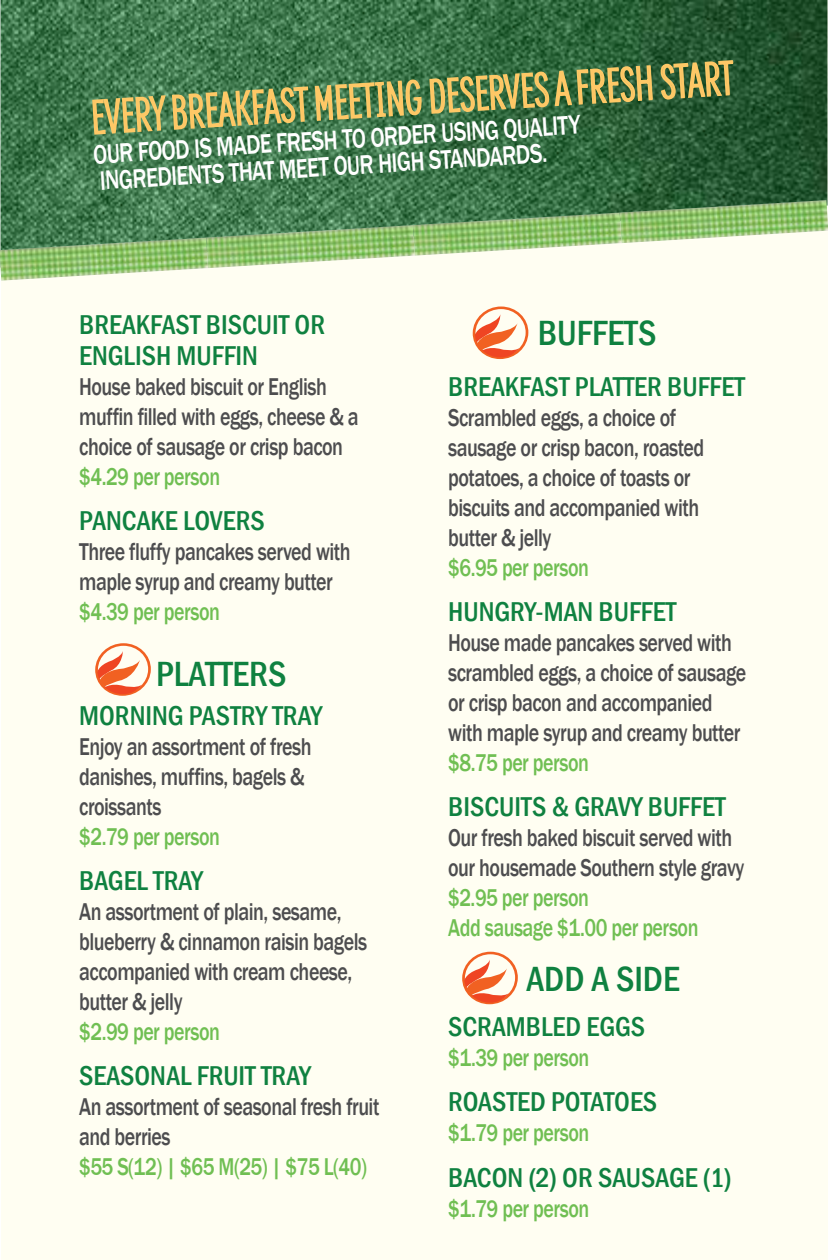
<style>
.page{position:relative;width:828px;height:1260px;background:#fff}
.page>*{position:absolute;margin:0;border:0;box-sizing:border-box;transform-origin:0 0}
.t1{font:500 condensed 36px "Franklin Gothic";color:#0f8140}
.t2{font:500 condensed 28px/30.8px "Franklin Gothic";color:#0f8140}
.t3{font:500 27.4px/26.2px "Franklin Gothic";color:#fff;scale:.8 1}
.t4{font:500 25px/30px "Franklin Gothic";letter-spacing:-.025em;color:#4d4d4f;scale:.8 1}
.t5{font:500 25px/30px "Franklin Gothic";letter-spacing:-.025em;color:#70bf53;scale:.8 1}
</style>
<div class="page">
<div style="left:1px;top:0;width:827px;height:1260px;background:#fffef2"></div>
<img style="left:0;top:0;width:828px;height:238px">
<img style="left:0;top:238px;width:206px;height:43px">
<img style="left:206px;top:225px;width:207px;height:43px">
<img style="left:413px;top:213px;width:207px;height:43px">
<img style="left:620px;top:200px;width:208px;height:43px">
<svg style="left:91px;top:79px;width:331px;height:57px;background:#769055"></svg>
<svg style="left:428px;top:64px;width:226px;height:51px;background:#70854a"></svg>
<svg style="left:660px;top:59px;width:74px;height:41px;background:#798245"></svg>
<svg style="left:472px;top:306px;width:57px;height:53px"></svg>
<svg style="left:95px;top:643px;width:56px;height:53px"></svg>
<svg style="left:462px;top:952px;width:56px;height:52px"></svg>
<p class="t3" style="left:92px;top:144px;width:612px;rotate:-4deg">OUR FOOD IS MADE FRESH TO ORDER USING QUALITY<br>INGREDIENTS THAT MEET OUR HIGH STANDARDS.</p>
<p class="t2" style="left:79px;top:309px;width:247px">BREAKFAST BISCUIT OR<br>ENGLISH MUFFIN</p>
<p class="t4" style="left:79px;top:372px;width:351px">House baked biscuit or English muffin filled with eggs, cheese &amp; a choice of sausage or crisp bacon</p>
<p class="t5" style="left:79px;top:462px;width:178px">$4.29 per person</p>
<p class="t2" style="left:79px;top:505px;width:187px">PANCAKE LOVERS</p>
<p class="t4" style="left:79px;top:537px;width:341px">Three fluffy pancakes served with maple syrup and creamy butter</p>
<p class="t5" style="left:79px;top:597px;width:178px">$4.39 per person</p>
<h1 class="t1" style="left:156px;top:650px;width:132px">PLATTERS</h1>
<p class="t2" style="left:79px;top:700px;width:245px">MORNING PASTRY TRAY</p>
<p class="t4" style="left:79px;top:732px;width:292px">Enjoy an assortment of fresh danishes, muffins, bagels &amp; croissants</p>
<p class="t5" style="left:79px;top:822px;width:178px">$2.79 per person</p>
<p class="t2" style="left:79px;top:865px;width:125px">BAGEL TRAY</p>
<p class="t4" style="left:79px;top:897px;width:362px">An assortment of plain, sesame, blueberry &amp; cinnamon raisin bagels accompanied with cream cheese, butter &amp; jelly</p>
<p class="t5" style="left:79px;top:1017px;width:178px">$2.99 per person</p>
<p class="t2" style="left:79px;top:1060px;width:233px">SEASONAL FRUIT TRAY</p>
<p class="t4" style="left:79px;top:1092px;width:377px">An assortment of seasonal fresh fruit and berries</p>
<p class="t5" style="left:79px;top:1152px;width:361px">$55 S(12) | $65 M(25) | $75 L(40)</p>
<h1 class="t1" style="left:538px;top:310px;width:120px">BUFFETS</h1>
<p class="t2" style="left:448px;top:371px;width:298px">BREAKFAST PLATTER BUFFET</p>
<p class="t4" style="left:448px;top:403px;width:322px">Scrambled eggs, a choice of sausage or crisp bacon, roasted potatoes, a choice of toasts or biscuits and accompanied with butter &amp; jelly</p>
<p class="t5" style="left:448px;top:553px;width:178px">$6.95 per person</p>
<p class="t2" style="left:448px;top:596px;width:230px">HUNGRY-MAN BUFFET</p>
<p class="t4" style="left:448px;top:628px;width:374px">House made pancakes served with scrambled eggs, a choice of sausage or crisp bacon and accompanied with maple syrup and creamy butter</p>
<p class="t5" style="left:448px;top:748px;width:178px">$8.75 per person</p>
<p class="t2" style="left:448px;top:792px;width:279px">BISCUITS &amp; GRAVY BUFFET</p>
<p class="t4" style="left:448px;top:823px;width:372px">Our fresh baked biscuit served with our housemade Southern style gravy</p>
<p class="t5" style="left:448px;top:883px;width:314px">$2.95 per person<br>Add sausage $1.00 per person</p>
<h1 class="t1" style="left:527px;top:956px;width:155px">ADD A SIDE</h1>
<p class="t2" style="left:448px;top:1011px;width:199px">SCRAMBLED EGGS</p>
<p class="t5" style="left:448px;top:1043px;width:178px">$1.39 per person</p>
<p class="t2" style="left:448px;top:1086px;width:211px">ROASTED POTATOES</p>
<p class="t5" style="left:448px;top:1118px;width:178px">$1.79 per person</p>
<p class="t2" style="left:448px;top:1162px;width:285px">BACON (2) OR SAUSAGE (1)</p>
<p class="t5" style="left:448px;top:1193px;width:178px">$1.79 per person</p>
</div>
